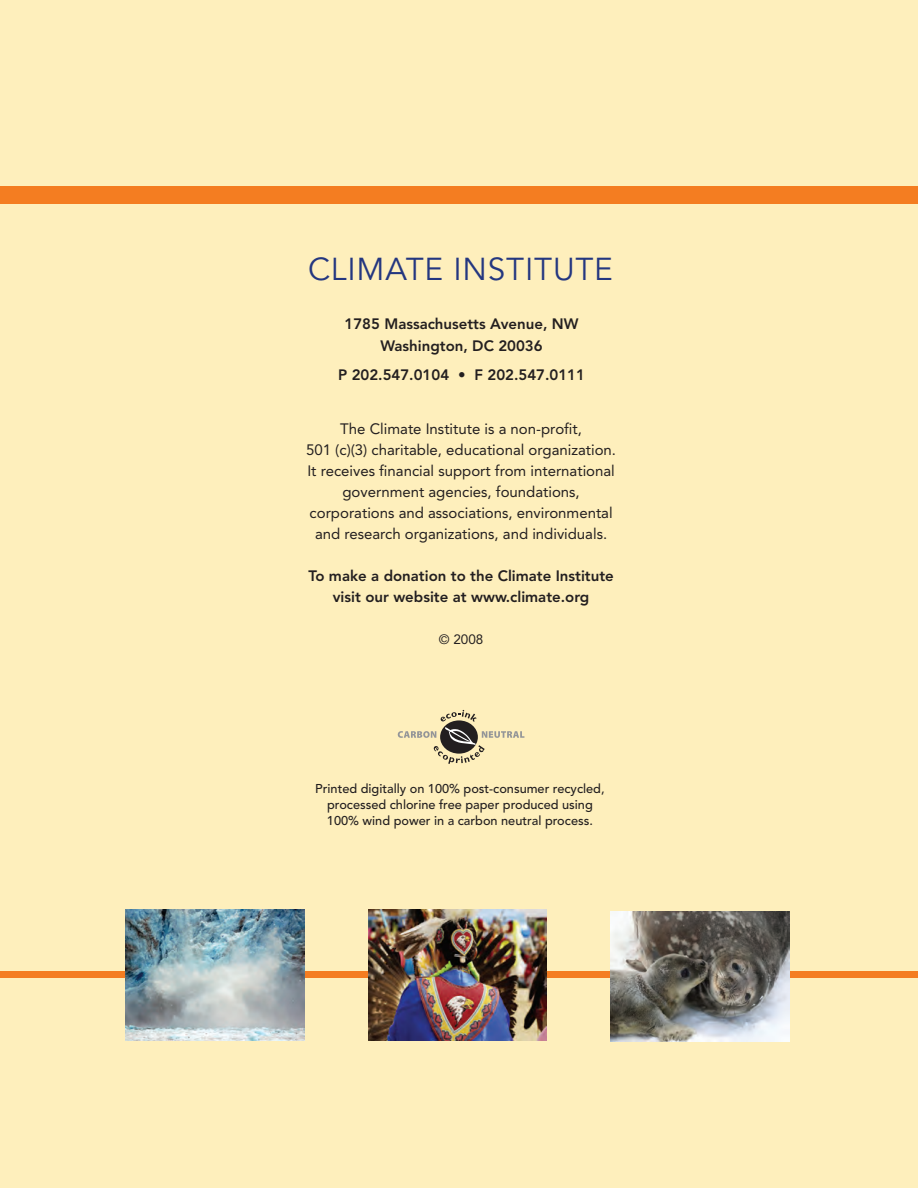
<style>
.page{position:relative;width:918px;height:1188px;background:#feefbc}
.page>*{position:absolute;margin:0;border:0;box-sizing:border-box;transform-origin:0 0}
.t1{font:31.5px "Avenir";letter-spacing:.025em;color:#243780}
.t2{font:15px/21px "Avenir";color:#231f20;text-align:center}
.t3{font:800 15px/22.5px "Avenir";color:#231f20;text-align:center}
.t4{font:13.5px "Avenir";color:#231f20}
.t5{font:500 12.75px/15.8px "Avenir";color:#231f20;text-align:center}
</style>
<div class="page">
<div style="left:0;top:186px;width:918px;height:18px;background:#f47d21"></div>
<svg style="left:398px;top:710px;width:126px;height:54px"></svg>
<div style="left:0;top:971px;width:918px;height:7px;background:#f47d21"></div>
<img style="left:126px;top:910px;width:178px;height:130px">
<img style="left:611px;top:911px;width:178px;height:131px">
<img style="left:368px;top:910px;width:179px;height:130px">
<h1 class="t1" style="left:308px;top:256px;width:306px">CLIMATE INSTITUTE</h1>
<p class="t3" style="left:345px;top:313px;width:235px">1785 Massachusetts Avenue, NW<br>Washington, DC 20036</p>
<p class="t3" style="left:338px;top:364px;width:248px">P 202.547.0104 • F 202.547.0111</p>
<p class="t2" style="left:306px;top:419px;width:311px">The Climate Institute is a non-profit,<br>501 (c)(3) charitable, educational organization.<br>It receives financial support from international government agencies, foundations, corporations and associations, environmental and research organizations, and individuals.</p>
<p class="t3" style="left:308px;top:566px;width:307px;line-height:21px">To make a donation to the Climate Institute visit our website at www.climate.org</p>
<p class="t4" style="left:439px;top:634px;width:46px">© 2008</p>
<p class="t5" style="left:315px;top:782px;width:291px">Printed digitally on 100% post-consumer recycled, processed chlorine free paper produced using<br>100% wind power in a carbon neutral process.</p>
</div>
